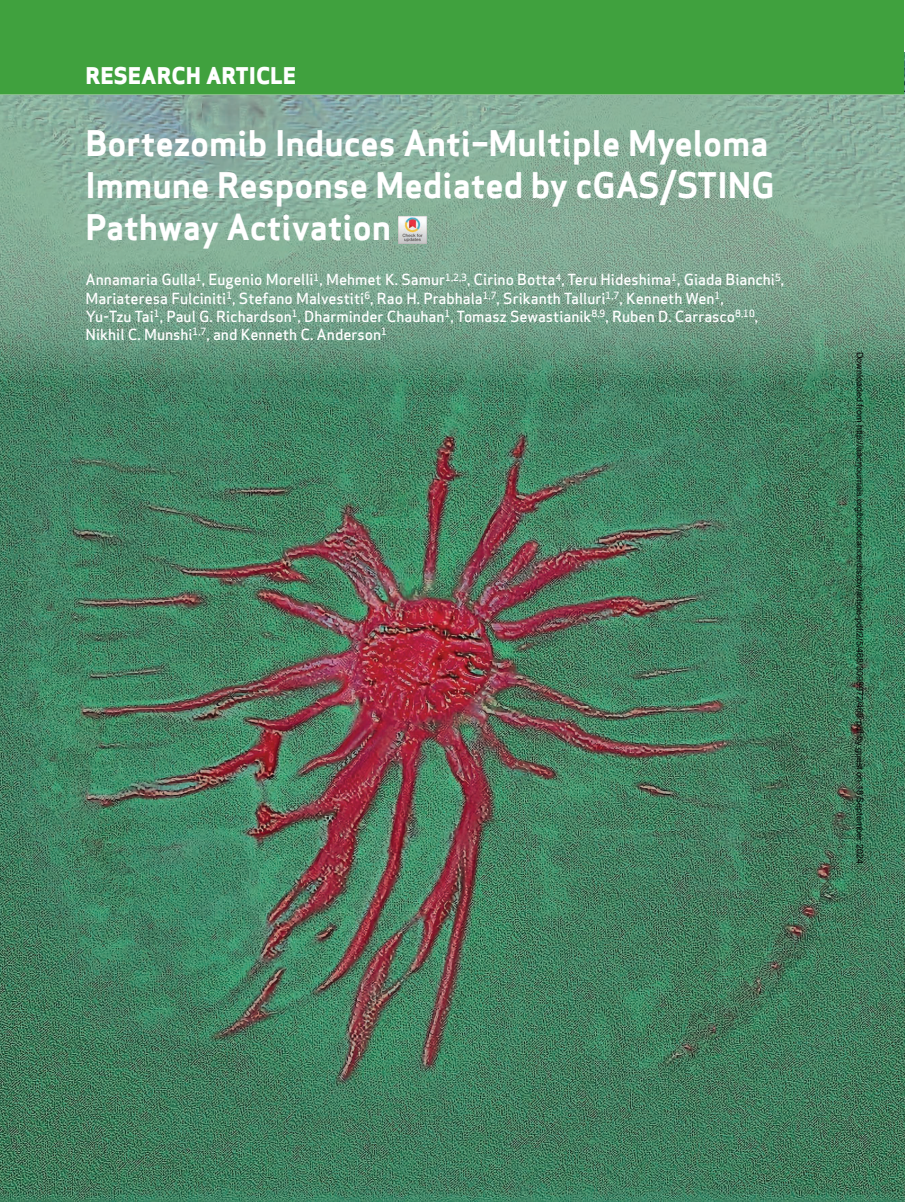
<style>
.page{position:relative;width:905px;height:1202px;background:#fff}
.page>*{position:absolute;margin:0;border:0;box-sizing:border-box;transform-origin:0 0}
.t1{font:700 34.5px/42px "Apex Sans";color:#fff}
.t2{font:800 22.5px "Apex Sans";color:#fff}
.t3{font:500 15px/18px "Apex Sans";color:#fff}
.t4{font:9px "Arial";color:#000}
</style>
<div class="page">
<img style="left:0;top:53px;width:904px;height:1149px">
<div style="left:0;top:0;width:903px;height:94px;background:#40a13e"></div>
<svg style="left:1px;top:94px;width:903px;height:286px;background:#7ca691"></svg>
<img style="left:399px;top:217px;width:27px;height:27px">
<h2 class="t2" style="left:86px;top:61px;width:212px">RESEARCH ARTICLE</h2>
<h1 class="t1" style="left:86px;top:122px;width:690px">Bortezomib Induces Anti–Multiple Myeloma<br>Immune Response Mediated by cGAS/STING<br>Pathway Activation</h1>
<p class="t3" style="left:86px;top:269px;width:700px">Annamaria Gulla<sup>1</sup>, Eugenio Morelli<sup>1</sup>, Mehmet K. Samur<sup>1,2,3</sup>, Cirino Botta<sup>4</sup>, Teru Hideshima<sup>1</sup>, Giada Bianchi<sup>5</sup>, Mariateresa Fulciniti<sup>1</sup>, Stefano Malvestiti<sup>6</sup>, Rao H. Prabhala<sup>1,7</sup>, Srikanth Talluri<sup>1,7</sup>, Kenneth Wen<sup>1</sup>,<br>Yu-Tzu Tai<sup>1</sup>, Paul G. Richardson<sup>1</sup>, Dharminder Chauhan<sup>1</sup>, Tomasz Sewastianik<sup>8,9</sup>, Ruben D. Carrasco<sup>8,10</sup>, Nikhil C. Munshi<sup>1,7</sup>, and Kenneth C. Anderson<sup>1</sup></p>
<p class="t4" style="left:863px;top:351px;width:514px;rotate:90deg">Downloaded from http://aacrjournals.org/bloodcancerdiscov/article-pdf/2/5/468/3098972/468.pdf by guest on 18 September 2024</p>
</div>
